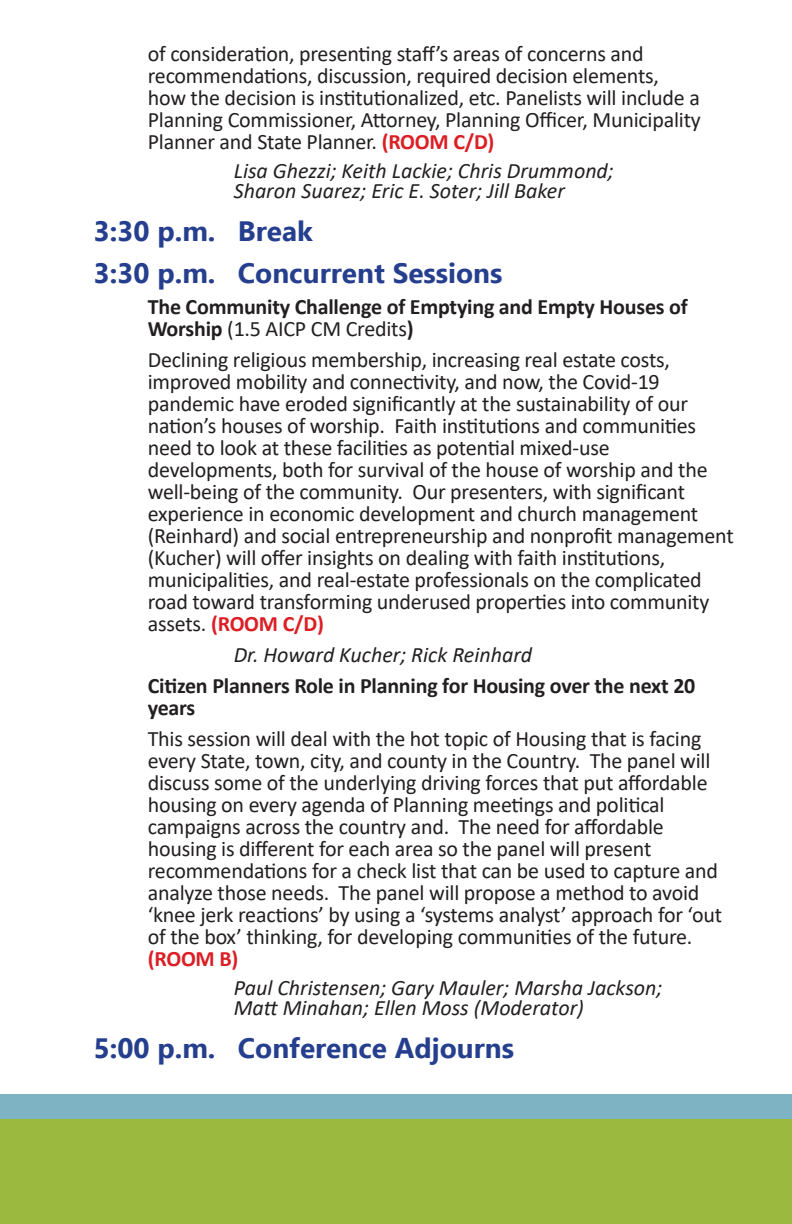
<style>
.page{position:relative;width:792px;height:1224px;background:#fff}
.page>*{position:absolute;margin:0;border:0;box-sizing:border-box;transform-origin:0 0}
.Header_3{font:700 28px "Ebrima";color:#253f8e}
.Plenary_session{font:22px/22px "Calibri";letter-spacing:-.01em;color:#231f20}
.Speaker_Information{font:italic 22px/20px "Calibri";color:#231f20}
.Plenary_session_Bold_type{font:700 22px/22px "Calibri";letter-spacing:-.01em;color:#231f20}
.s1{font-weight:700;color:#db1f25}
.s2{font-weight:400}
</style>
<div class="page">
<div style="left:0;top:1116px;width:792px;height:108px;background:#9ab93e"></div>
<div style="left:0;top:1094px;width:792px;height:25px;background:#7eb3c3"></div>
<p class="Plenary_session" style="left:148px;top:42px;width:555px">of consideration, presenting staff’s areas of concerns and recommendations, discussion, required decision elements, how the decision is institutionalized, etc. Panelists will include a Planning Commissioner, Attorney, Planning Officer, Municipality Planner and State Planner. <span class="s1">(ROOM C/D)</span></p>
<p class="Speaker_Information" style="left:234px;top:160px;width:382px">Lisa Ghezzi; Keith Lackie; Chris Drummond;<br>Sharon Suarez; Eric E. Soter; Jill Baker</p>
<p class="Header_3" style="left:94px;top:209px;width:220px">3:30 p.m. Break</p>
<p class="Header_3" style="left:94px;top:251px;width:410px">3:30 p.m. Concurrent Sessions</p>
<p class="Plenary_session_Bold_type" style="left:148px;top:296px;width:541px">The Community Challenge of Emptying and Empty Houses of<br>Worship <span class="s2">(1.5 AICP CM Credits</span>)</p>
<p class="Plenary_session" style="left:148px;top:348px;width:587px">Declining religious membership, increasing real estate costs, improved mobility and connectivity, and now, the Covid-19 pandemic have eroded significantly at the sustainability of our nation’s houses of worship. Faith institutions and communities need to look at these facilities as potential mixed-use developments, both for survival of the house of worship and the well-being of the community. Our presenters, with significant experience in economic development and church management (Reinhard) and social entrepreneurship and nonprofit management (Kucher) will offer insights on dealing with faith institutions, municipalities, and real-estate professionals on the complicated road toward transforming underused properties into community assets. <span class="s1">(ROOM C/D)</span></p>
<p class="Speaker_Information" style="left:234px;top:644px;width:300px">Dr. Howard Kucher; Rick Reinhard</p>
<p class="Plenary_session_Bold_type" style="left:148px;top:675px;width:549px">Citizen Planners Role in Planning for Housing over the next 20 years</p>
<p class="Plenary_session" style="left:148px;top:727px;width:576px">This session will deal with the hot topic of Housing that is facing every State, town, city, and county in the Country. The panel will discuss some of the underlying driving forces that put affordable housing on every agenda of Planning meetings and political campaigns across the country and. The need for affordable housing is different for each area so the panel will present recommendations for a check list that can be used to capture and analyze those needs. The panel will propose a method to avoid ‘knee jerk reactions’ by using a ‘systems analyst’ approach for ‘out of the box’ thinking, for developing communities of the future. <span class="s1">(ROOM B)</span></p>
<p class="Speaker_Information" style="left:234px;top:977px;width:430px">Paul Christensen; Gary Mauler; Marsha Jackson;<br>Matt Minahan; Ellen Moss (Moderator)</p>
<p class="Header_3" style="left:94px;top:1026px;width:422px">5:00 p.m. Conference Adjourns</p>
</div>
